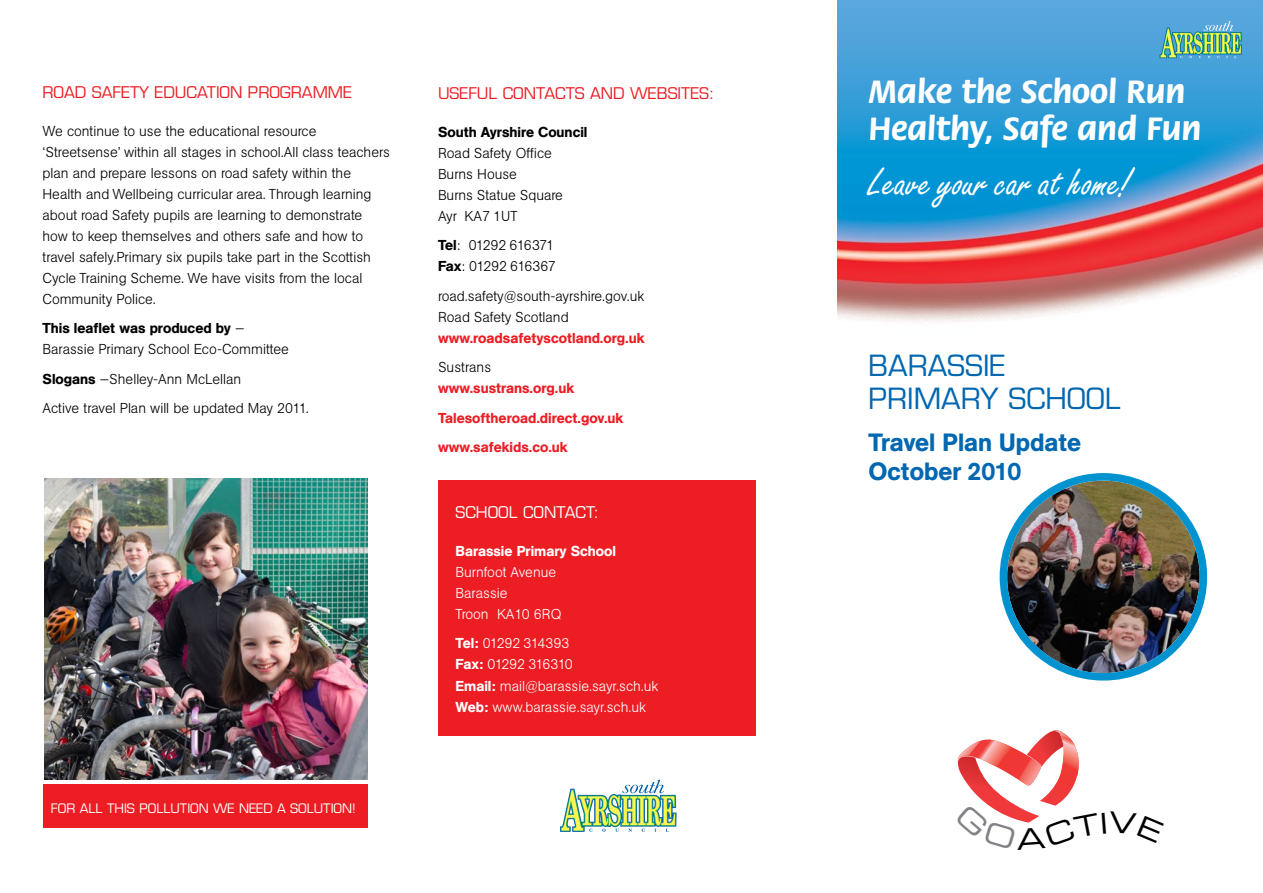
<style>
.page{position:relative;width:1263px;height:893px;background:#fff}
.page>*{position:absolute;margin:0;border:0;box-sizing:border-box;transform-origin:0 0}
.t1{font:42px "Freestyle Script";color:#fff}
.t2{font:700 34.5px/37.5px "Flora";color:#fff}
.t3{font:28.5px/33.8px "Eurostile";color:#0067b1}
.t4{font:500 24.75px/28.5px "AG Book BQ";color:#0067b1}
.t5{font:15.75px "Eurostile";color:#ed1d24}
.t6{font:15.75px "Eurostile";color:#fff}
.t7{font:300 14.25px/21px "AG Book BQ";color:#000}
.t8{font:300 14.25px/21px "AG Book BQ";color:#fff}
.t9{font:500 14.25px/29.5px "AG Book BQ";color:#ed1d24}
.t10{font:300 14.25px/21px "AG Book BQ";letter-spacing:-.055em;color:#000}
.t11{font:500 14.25px "AG Book BQ";color:#fff}
.t12{font:500 14.25px "AG Book BQ";color:#000}
.t13{font:12.75px "Eurostile";color:#fff}
.s1{font-weight:500}
</style>
<div class="page">
<img style="left:838px;top:0;width:425px;height:678px">
<svg style="left:1159px;top:21px;width:83px;height:37px"></svg>
<svg style="left:560px;top:780px;width:116px;height:52px"></svg>
<div style="left:43px;top:784px;width:324px;height:44px;background:#ed1d24"></div>
<img style="left:44px;top:478px;width:323px;height:301px">
<img style="left:1007px;top:481px;width:192px;height:192px;border-radius:96px">
<div style="left:1000px;top:473px;width:207px;height:208px;border:8px solid #0093d0;border-radius:50%"></div>
<div style="left:438px;top:480px;width:317px;height:256px;background:#ed1d24"></div>
<svg style="left:963px;top:379px;width:73px;height:78px"></svg>
<img style="left:966px;top:554px;width:79px;height:86px">
<img style="left:1056px;top:554px;width:85px;height:86px">
<svg style="left:957px;top:730px;width:122px;height:93px"></svg>
<p class="t5" style="left:43px;top:82px;width:311px">ROAD SAFETY EDUCATION PROGRAMME</p>
<p class="t7" style="left:43px;top:120px;width:349px">We continue to use the educational resource ‘Streetsense’ within all stages in school.All class teachers plan and prepare lessons on road safety within the Health and Wellbeing curricular area. Through learning about road Safety pupils are learning to demonstrate how to keep themselves and others safe and how to travel safely.Primary six pupils take part in the Scottish Cycle Training Scheme. We have visits from the local Community Police.</p>
<p class="t7" style="left:43px;top:318px;width:248px"><span class="s1">This leaflet was produced by</span> —<br>Barassie Primary School Eco-Committee</p>
<p class="t7" style="left:43px;top:364px;width:268px;line-height:29.5px"><span class="s1">Slogans</span> —Shelley-Ann McLellan<br>Active travel Plan will be updated May 2011.</p>
<p class="t13" style="left:51px;top:800px;width:306px">FOR ALL THIS POLLUTION WE NEED A SOLUTION!</p>
<p class="t5" style="left:438px;top:83px;width:278px">USEFUL CONTACTS AND WEBSITES:</p>
<p class="t12" style="left:438px;top:123px;width:151px">South Ayrshire Council</p>
<p class="t7" style="left:438px;top:142px;width:127px">Road Safety Office<br>Burns House<br>Burns Statue Square<br>Ayr KA7 1UT</p>
<p class="t10" style="left:438px;top:235px;width:119px"><span class="s1">Tel</span>: 01292 616371<br><span class="s1">Fax</span>: 01292 616367</p>
<p class="t7" style="left:438px;top:285px;width:208px">road.safety@south-ayrshire.gov.uk<br>Road Safety Scotland</p>
<p class="t9" style="left:438px;top:323px;width:208px">www.roadsafetyscotland.org.uk</p>
<p class="t7" style="left:438px;top:357px;width:55px">Sustrans</p>
<p class="t9" style="left:438px;top:373px;width:187px">www.sustrans.org.uk<br>Talesoftheroad.direct.gov.uk www.safekids.co.uk</p>
<p class="t6" style="left:456px;top:503px;width:145px">SCHOOL CONTACT:</p>
<p class="t11" style="left:456px;top:542px;width:162px">Barassie Primary School</p>
<p class="t8" style="left:456px;top:562px;width:107px">Burnfoot Avenue<br>Barassie<br>Troon KA10 6RQ</p>
<p class="t8" style="left:456px;top:633px;width:204px"><span class="s1">Tel:</span> 01292 314393<br><span class="s1">Fax:</span> 01292 316310<br><span class="s1">Email:</span> mail@barassie.sayr.sch.uk<br><span class="s1">Web:</span> www.barassie.sayr.sch.uk</p>
<h2 class="t2" style="left:868px;top:74px;width:334px">Make the School Run<br>Healthy, Safe and Fun</h2>
<h1 class="t1" style="left:868px;top:157px;width:264px">Leave your car at home!</h1>
<h3 class="t3" style="left:868px;top:348px;width:254px">BARASSIE<br>PRIMARY SCHOOL</h3>
<h3 class="t4" style="left:868px;top:428px;width:214px">Travel Plan Update<br>October 2010</h3>
</div>
